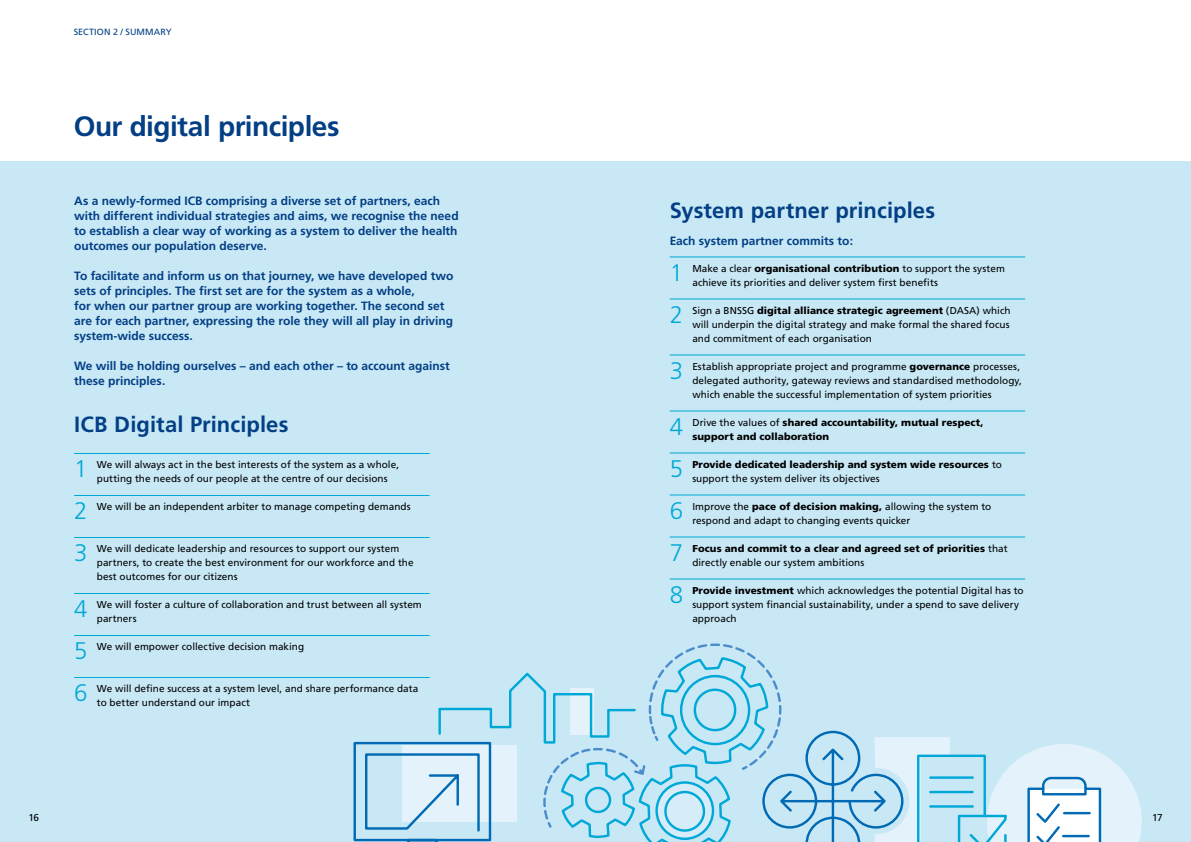
<style>
.page{position:relative;width:1191px;height:842px;background:#fff}
.page>*{position:absolute;margin:0;border:0;box-sizing:border-box;transform-origin:0 0}
.t1{font:700 28px "Frutiger";letter-spacing:-.015em;color:#033f84}
.t2{font:300 24px "Frutiger";color:#00a8d7}
.t3{font:700 22px "Frutiger";letter-spacing:.005em;color:#033f84}
.t4{font:700 12px/15px "Frutiger";letter-spacing:-.005em;color:#033f84}
.t5{font:10px/14px "Frutiger";letter-spacing:.005em;color:#000}
.t6{font:900 10px/14px "Frutiger";letter-spacing:.005em;color:#000}
.t7{font:9px "Frutiger";letter-spacing:.015em;color:#033f84}
.s1{font-weight:900}
.s2{font-weight:400}
</style>
<div class="page">
<div style="left:0;top:162px;width:1191px;height:680px;background:#c8e8f6"></div>
<hr style="left:669px;top:256px;width:356px;height:1px;background:#00a8d7">
<hr style="left:669px;top:298px;width:356px;height:1px;background:#00a8d7">
<hr style="left:669px;top:354px;width:356px;height:1px;background:#00a8d7">
<hr style="left:669px;top:410px;width:356px;height:1px;background:#00a8d7">
<hr style="left:669px;top:452px;width:356px;height:1px;background:#00a8d7">
<hr style="left:669px;top:494px;width:356px;height:1px;background:#00a8d7">
<hr style="left:669px;top:536px;width:356px;height:1px;background:#00a8d7">
<hr style="left:669px;top:578px;width:356px;height:1px;background:#00a8d7">
<hr style="left:74px;top:453px;width:355px;height:1px;background:#00a8d7">
<hr style="left:74px;top:495px;width:355px;height:1px;background:#00a8d7">
<hr style="left:74px;top:537px;width:355px;height:1px;background:#00a8d7">
<hr style="left:74px;top:593px;width:355px;height:1px;background:#00a8d7">
<hr style="left:74px;top:635px;width:355px;height:1px;background:#00a8d7">
<hr style="left:74px;top:677px;width:355px;height:1px;background:#00a8d7">
<svg style="left:353px;top:643px;width:788px;height:199px"></svg>
<p class="t7" style="left:74px;top:28px;width:100px">SECTION 2 / SUMMARY</p>
<h1 class="t1" style="left:74px;top:115px;width:267px">Our digital principles</h1>
<p class="t4" style="left:74px;top:194px;width:386px">As a newly-formed ICB comprising a diverse set of partners, each with different individual strategies and aims, we recognise the need to establish a clear way of working as a system to deliver the health outcomes our population deserve.</p>
<p class="t4" style="left:74px;top:269px;width:381px">To facilitate and inform us on that journey, we have developed two sets of principles. The first set are for the system as a whole,<br>for when our partner group are working together. The second set are for each partner, expressing the role they will all play in driving system-wide success.</p>
<p class="t4" style="left:74px;top:359px;width:377px">We will be holding ourselves – and each other – to account against these principles.</p>
<h3 class="t3" style="left:74px;top:416px;width:216px">ICB Digital Principles</h3>
<h2 class="t2" style="left:74px;top:459px;width:15px">1</h2>
<p class="t5" style="left:97px;top:458px;width:304px">We will always act in the best interests of the system as a whole, putting the needs of our people at the centre of our decisions</p>
<h2 class="t2" style="left:74px;top:501px;width:15px">2</h2>
<p class="t5" style="left:97px;top:500px;width:315px">We will be an independent arbiter to manage competing demands</p>
<h2 class="t2" style="left:74px;top:543px;width:15px">3</h2>
<p class="t5" style="left:97px;top:542px;width:318px">We will dedicate leadership and resources to support our system partners, to create the best environment for our workforce and the best outcomes for our citizens</p>
<h2 class="t2" style="left:74px;top:599px;width:15px">4</h2>
<p class="t5" style="left:97px;top:598px;width:326px">We will foster a culture of collaboration and trust between all system partners</p>
<h2 class="t2" style="left:74px;top:641px;width:15px">5</h2>
<p class="t5" style="left:97px;top:640px;width:209px">We will empower collective decision making</p>
<h2 class="t2" style="left:74px;top:683px;width:15px">6</h2>
<p class="t5" style="left:97px;top:682px;width:323px">We will define success at a system level, and share performance data to better understand our impact</p>
<h3 class="t3" style="left:669px;top:202px;width:267px">System partner principles</h3>
<p class="t4" style="left:669px;top:234px;width:185px">Each system partner commits to:</p>
<h2 class="t2" style="left:669px;top:262px;width:15px">1</h2>
<p class="t5" style="left:692px;top:262px;width:314px">Make a clear <span class="s1">organisational contribution</span> to support the system achieve its priorities and deliver system first benefits</p>
<h2 class="t2" style="left:669px;top:304px;width:15px">2</h2>
<p class="t5" style="left:692px;top:304px;width:320px;text-align:justify">Sign a BNSSG <span class="s1">digital alliance strategic agreement</span> (DASA) which will underpin the digital strategy and make formal the shared focus and commitment of each organisation</p>
<h2 class="t2" style="left:669px;top:360px;width:15px">3</h2>
<p class="t5" style="left:692px;top:360px;width:331px">Establish appropriate project and programme <span class="s1">governance</span> processes, delegated authority, gateway reviews and standardised methodology, which enable the successful implementation of system priorities</p>
<h2 class="t2" style="left:669px;top:416px;width:15px">4</h2>
<p class="t6" style="left:692px;top:416px;width:293px"><span class="s2">Drive the values of</span> shared accountability, mutual respect, support and collaboration</p>
<h2 class="t2" style="left:669px;top:458px;width:15px">5</h2>
<p class="t6" style="left:692px;top:458px;width:311px">Provide dedicated leadership and system wide resources <span class="s2">to support the system deliver its objectives</span></p>
<h2 class="t2" style="left:669px;top:500px;width:15px">6</h2>
<p class="t5" style="left:692px;top:500px;width:300px">Improve the <span class="s1">pace of decision making,</span> allowing the system to respond and adapt to changing events quicker</p>
<h2 class="t2" style="left:669px;top:542px;width:15px">7</h2>
<p class="t6" style="left:692px;top:542px;width:317px">Focus and commit to a clear and agreed set of priorities <span class="s2">that directly enable our system ambitions</span></p>
<h2 class="t2" style="left:669px;top:584px;width:15px">8</h2>
<p class="t5" style="left:692px;top:584px;width:333px"><span class="s1">Provide investment</span> which acknowledges the potential Digital has to support system financial sustainability, under a spend to save delivery approach</p>
<p class="t5" style="left:28px;top:812px;width:12px">16</p>
<p class="t5" style="left:1152px;top:812px;width:12px">17</p>
</div>
